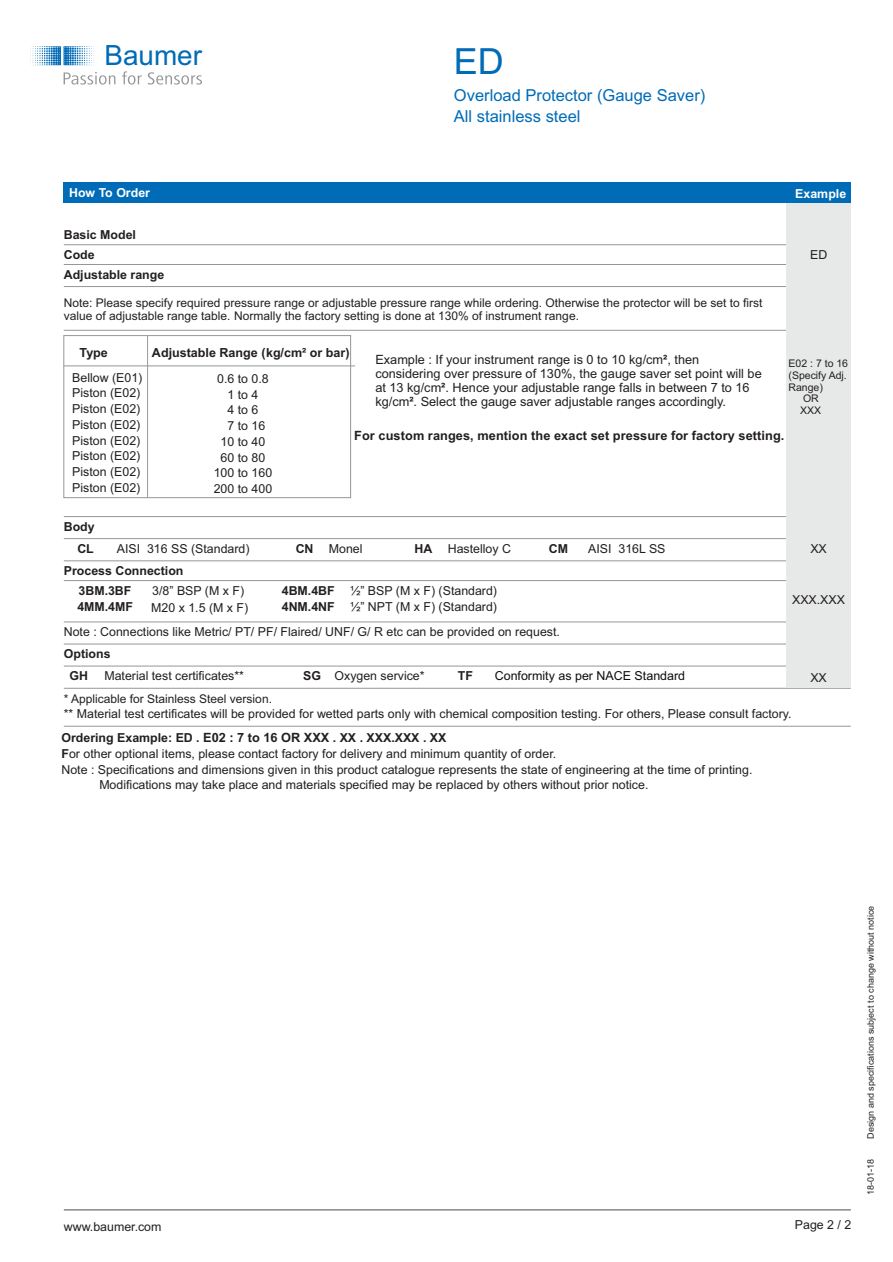
<style>
.page{position:relative;width:893px;height:1262px;background:#fff}
.page>*{position:absolute;margin:0;border:0;box-sizing:border-box;transform-origin:0 0}
.t1{font:36px "Arial";color:#006bb7}
.t2{font:27.9px "Arial";color:#006bb7}
.t3{font:16.5px/20.5px "Arial";color:#006bb7}
.t4{font:12.75px/14.2px "Arial";color:#231f20}
.t5{font:700 12.75px "Arial";letter-spacing:.005em;color:#231f20}
.t6{font:700 12.6px "Arial";color:#231f20}
.t7{font:12.3px/15.8px "Arial";color:#231f20}
.t8{font:700 12.3px/15.8px "Arial";color:#231f20}
.t9{font:12.3px "Arial";color:#0f0d0d}
.t10{font:700 12.3px "Arial";color:#fff}
.t11{font:12px/13.4px "Arial";color:#231f20}
.t12{font:10.5px "Arial";color:#231f20}
.t13{font:9px "Arial";color:#231f20}
.s1{font-weight:700}
.s2{font-size:12.75px}
</style>
<div class="page">
<hr style="left:64px;top:1209px;width:786px;height:1px;background:#949698">
<svg style="left:30px;top:46px;width:64px;height:20px"></svg>
<svg style="left:64px;top:72px;width:51px;height:13px"></svg>
<svg style="left:122px;top:71px;width:20px;height:14px"></svg>
<svg style="left:148px;top:72px;width:54px;height:13px"></svg>
<hr style="left:64px;top:244px;width:786px;height:1px;background:#949698">
<div style="left:64px;top:183px;width:786px;height:20px;background:#006bb7"></div>
<hr style="left:63px;top:365px;width:292px;height:1px;background:#949698">
<div style="left:63px;top:335px;width:288px;height:163px;border:1px solid #949698"></div>
<hr style="left:147px;top:335px;width:1px;height:162px;background:#949698">
<hr style="left:64px;top:264px;width:786px;height:1px;background:#949698">
<hr style="left:64px;top:286px;width:786px;height:1px;background:#949698">
<hr style="left:64px;top:330px;width:786px;height:1px;background:#949698">
<hr style="left:64px;top:516px;width:786px;height:1px;background:#949698">
<hr style="left:64px;top:538px;width:786px;height:1px;background:#949698">
<hr style="left:64px;top:560px;width:786px;height:1px;background:#949698">
<hr style="left:64px;top:580px;width:786px;height:1px;background:#949698">
<hr style="left:64px;top:621px;width:786px;height:1px;background:#949698">
<hr style="left:64px;top:643px;width:786px;height:1px;background:#949698">
<hr style="left:64px;top:666px;width:786px;height:1px;background:#949698">
<hr style="left:64px;top:688px;width:786px;height:1px;background:#949698">
<hr style="left:64px;top:726px;width:786px;height:1px;background:#949698">
<div style="left:786px;top:203px;width:64px;height:484px;background:#e7e8e8"></div>
<h2 class="t2" style="left:104px;top:45px;width:99px">Baumer</h2>
<h1 class="t1" style="left:454px;top:48px;width:52px">ED</h1>
<h3 class="t3" style="left:454px;top:87px;width:253px">Overload Protector (Gauge Saver)<br>All stainless steel</h3>
<p class="t10" style="left:69px;top:188px;width:82px">How To Order</p>
<p class="t10" style="left:795px;top:189px;width:52px">Example</p>
<p class="t8" style="left:64px;top:228px;width:74px">Basic Model</p>
<p class="t8" style="left:64px;top:248px;width:32px">Code</p>
<p class="t7" style="left:810px;top:248px;width:19px">ED</p>
<p class="t8" style="left:64px;top:267px;width:102px">Adjustable range</p>
<p class="t11" style="left:64px;top:297px;width:700px">Note: Please specify required pressure range or adjustable pressure range while ordering. Otherwise the protector will be set to first value of adjustable range table. Normally the factory setting is done at 130% of instrument range.</p>
<p class="t6" style="left:152px;top:347px;width:199px">Adjustable Range (kg/cm² or bar)</p>
<p class="t7" style="left:214px;top:371px;width:60px;text-align:center">0.6 to 0.8<br>1 to 4<br>4 to 6<br>7 to 16<br>10 to 40<br>60 to 80<br>100 to 160</p>
<p class="t6" style="left:80px;top:347px;width:30px">Type</p>
<p class="t4" style="left:375px;top:353px;width:388px">Example : If your instrument range is 0 to 10 kg/cm<span class="s1">²</span>, then considering over pressure of 130%, the gauge saver set point will be at 13 kg/cm<span class="s1">²</span>. Hence your adjustable range falls in between 7 to 16 kg/cm<span class="s1">²</span>. Select the gauge saver adjustable ranges accordingly.</p>
<p class="t5" style="left:354px;top:430px;width:431px">For custom ranges, mention the exact set pressure for factory setting.</p>
<p class="t12" style="left:788px;top:359px;width:61px">E02 : 7 to 16</p>
<p class="t12" style="left:788px;top:371px;width:60px">(Specify Adj.</p>
<p class="t12" style="left:788px;top:383px;width:36px">Range)</p>
<p class="t12" style="left:803px;top:395px;width:17px">OR</p>
<p class="t12" style="left:800px;top:406px;width:23px">XXX</p>
<p class="t7" style="left:72px;top:370px;width:72px">Bellow (E01)<br>Piston (E02)<br>Piston (E02)<br>Piston (E02)<br>Piston (E02)<br>Piston (E02)<br>Piston (E02)</p>
<p class="t7" style="left:72px;top:480px;width:70px">Piston (E02)</p>
<p class="t7" style="left:214px;top:481px;width:60px">200 to 400</p>
<p class="t8" style="left:64px;top:516px;width:32px;line-height:22.2px;text-align:right">Body<br>CL</p>
<p class="t7" style="left:117px;top:542px;width:134px">AISI 316 SS (Standard)</p>
<p class="t7" style="left:296px;top:542px;width:68px"><span class="s1">CN</span> Monel</p>
<p class="t8" style="left:78px;top:583px;width:54px">3BM.3BF</p>
<p class="t7" style="left:152px;top:584px;width:93px">3/8” BSP (M x F)</p>
<p class="t7" style="left:414px;top:542px;width:98px"><span class="s1">HA</span> Hastelloy C</p>
<p class="t8" style="left:64px;top:564px;width:121px">Process Connection</p>
<p class="t8" style="left:282px;top:583px;width:54px">4BM.4BF<br>4NM.4NF</p>
<p class="t7" style="left:350px;top:584px;width:148px">½” BSP (M x F) (Standard) ½” NPT (M x F) (Standard)</p>
<p class="t8" style="left:77px;top:600px;width:57px">4MM.4MF</p>
<p class="t7" style="left:151px;top:600px;width:98px">M20 x 1.5 (M x F)</p>
<p class="t8" style="left:548px;top:542px;width:21px">CM</p>
<p class="t7" style="left:588px;top:542px;width:79px">AISI 316L SS</p>
<p class="t7" style="left:64px;top:625px;width:497px">Note : Connections like Metric/ PT/ PF/ Flaired/ UNF/ G/ R etc can be provided on request.</p>
<p class="t8" style="left:64px;top:647px;width:48px">Options</p>
<p class="t8" style="left:69px;top:669px;width:20px">GH</p>
<p class="t7" style="left:104px;top:669px;width:141px">Material test certificates**</p>
<p class="t8" style="left:458px;top:669px;width:17px">TF</p>
<p class="t9" style="left:494px;top:671px;width:192px">Conformity as per NACE Standard</p>
<p class="t7" style="left:303px;top:669px;width:123px"><span class="s1">SG</span> Oxygen service*</p>
<p class="t7" style="left:810px;top:542px;width:18px">XX</p>
<p class="t7" style="left:792px;top:593px;width:54px">XXX.XXX</p>
<p class="t7" style="left:810px;top:670px;width:18px">XX</p>
<p class="t11" style="left:64px;top:693px;width:210px">* Applicable for Stainless Steel version.</p>
<p class="t7" style="left:64px;top:707px;width:729px">** Material test certificates will be provided for wetted parts only with chemical composition testing. For others, Please consult factory.</p>
<p class="t8" style="left:61px;top:731px;width:386px">Ordering Example: ED . <span class="s2">E02 : 7 to 16 OR XXX</span> . XX . XXX.XXX . XX</p>
<p class="t7" style="left:61px;top:747px;width:496px"><span class="s1">F</span>or other optional items, please contact factory for delivery and minimum quantity of order.</p>
<p class="t7" style="left:61px;top:762px;width:692px">Note : Specifications and dimensions given in this product catalogue represents the state of engineering at the time of printing.</p>
<p class="t7" style="left:99px;top:778px;width:550px">Modifications may take place and materials specified may be replaced by others without prior notice.</p>
<p class="t7" style="left:64px;top:1219px;width:99px">www.baumer.com</p>
<p class="t7" style="left:794px;top:1217px;width:58px">Page 2 / 2</p>
<p class="t13" style="left:867px;top:1138px;width:234px;rotate:-90deg">Design and specifications subject to change without notice</p>
<p class="t13" style="left:867px;top:1194px;width:38px;rotate:-90deg">18-01-18</p>
</div>
